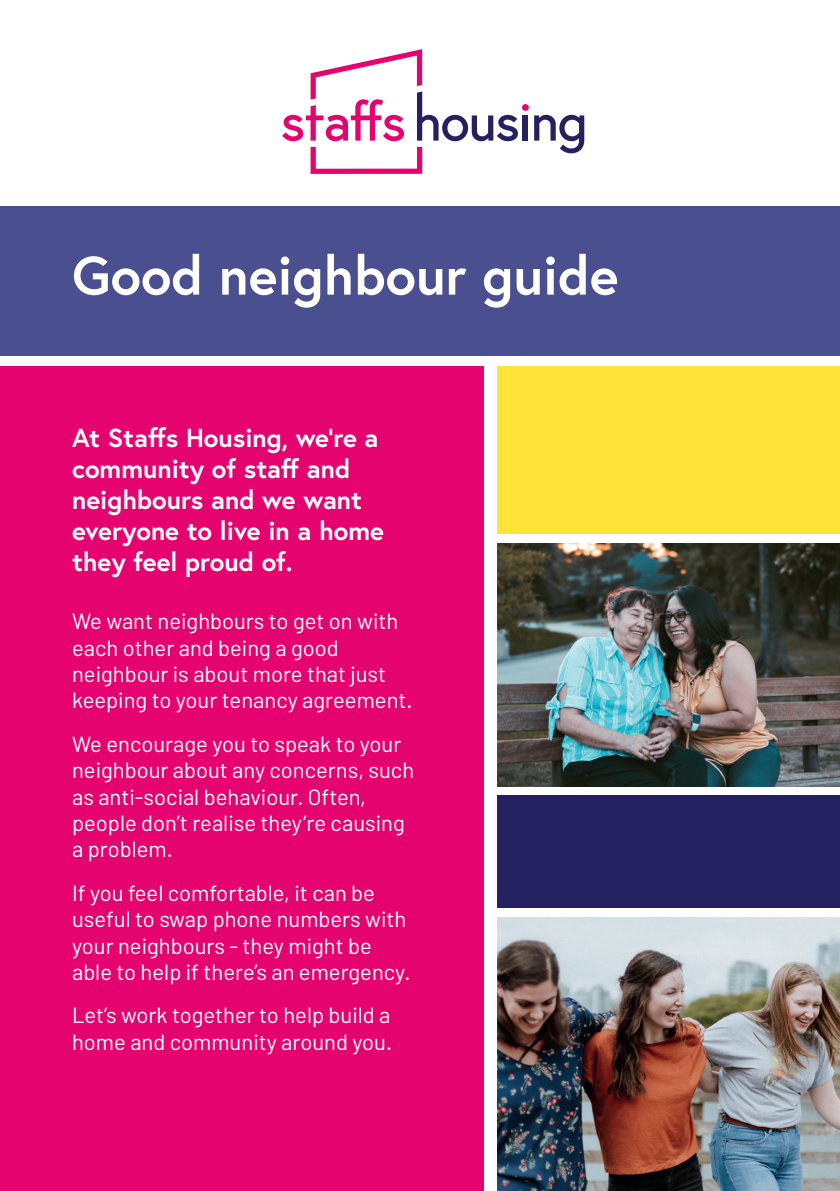
<style>
.page{position:relative;width:840px;height:1191px;background:#fff}
.page>*{position:absolute;margin:0;border:0;box-sizing:border-box;transform-origin:0 0}
.t1{font:700 54px "Europa";color:#fff}
.t2{font:700 26px/31.2px "Europa";color:#fff}
.t3{font:22px/26.4px "Barlow";color:#fff}
</style>
<div class="page">
<div style="left:0;top:206px;width:839px;height:149px;background:#4a508f"></div>
<div style="left:522px;top:115px;width:5px;height:26px;background:#252161"></div>
<svg style="left:521px;top:104px;width:7px;height:7px"></svg>
<svg style="left:534px;top:115px;width:50px;height:38px"></svg>
<svg style="left:282px;top:49px;width:235px;height:92px"></svg>
<svg style="left:310px;top:147px;width:112px;height:27px"></svg>
<div style="left:0;top:367px;width:483px;height:824px;background:#e4036f"></div>
<div style="left:497px;top:367px;width:342px;height:167px;background:#ffe23a"></div>
<div style="left:497px;top:794px;width:342px;height:113px;background:#252161"></div>
<img style="left:497px;top:543px;width:342px;height:243px">
<img style="left:497px;top:917px;width:342px;height:274px">
<p class="t1" style="left:72px;top:239px;width:547px">Good neighbour guide</p>
<p class="t2" style="left:72px;top:421px;width:313px">At Staffs Housing, we’re a community of staff and neighbours and we want everyone to live in a home they feel proud of.</p>
<p class="t3" style="left:72px;top:607px;width:342px">We want neighbours to get on with each other and being a good neighbour is about more that just keeping to your tenancy agreement.</p>
<p class="t3" style="left:72px;top:730px;width:343px">We encourage you to speak to your neighbour about any concerns, such as anti-social behaviour. Often, people don’t realise they’re causing a problem.</p>
<p class="t3" style="left:72px;top:879px;width:340px">If you feel comfortable, it can be useful to swap phone numbers with your neighbours - they might be able to help if there’s an emergency.</p>
<p class="t3" style="left:72px;top:1001px;width:321px">Let’s work together to help build a home and community around you.</p>
</div>
